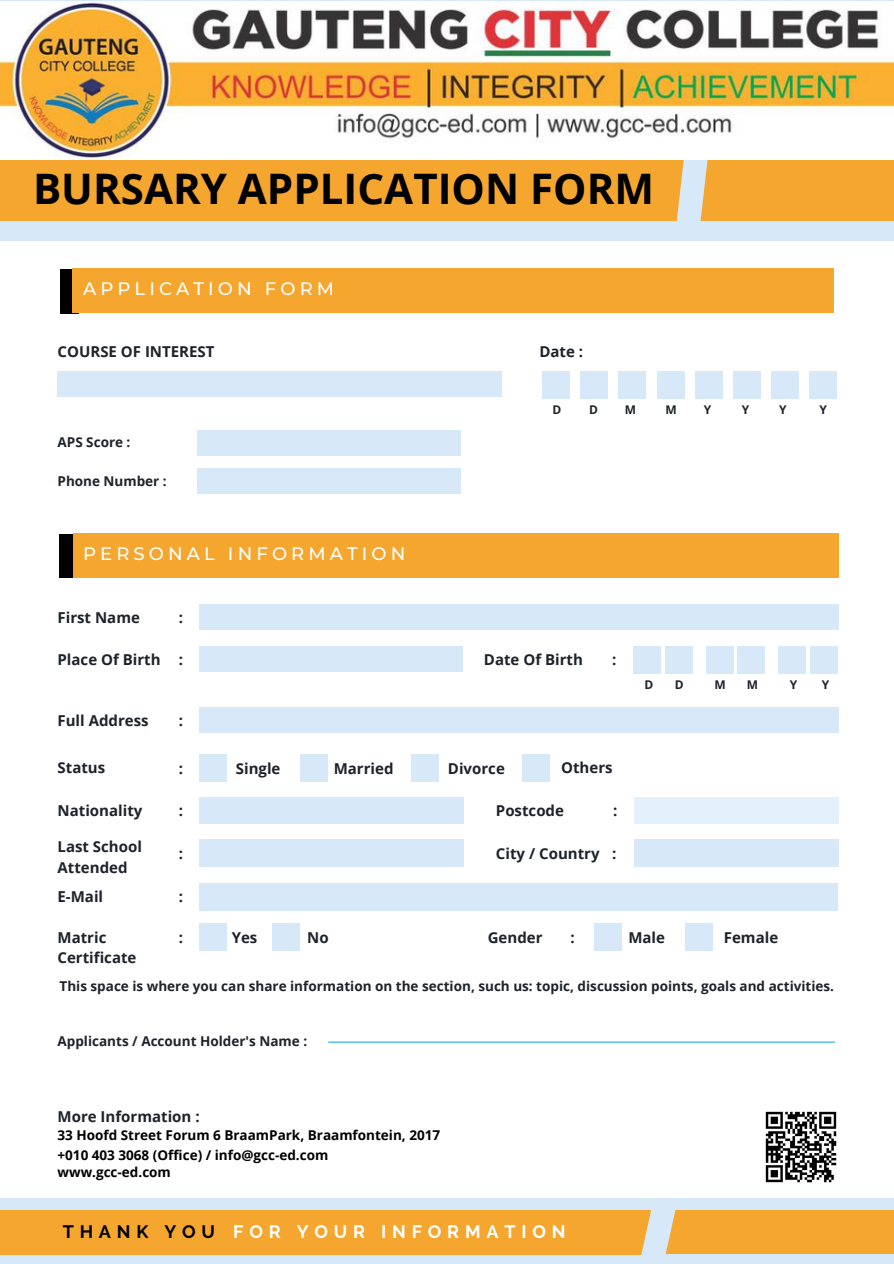
<style>
.page{position:relative;width:894px;height:1264px;background:#fff}
.page>*{position:absolute;margin:0;border:0;box-sizing:border-box;transform-origin:0 0}
.t1{font:700 42px "Open Sans";color:#000}
.t2{font:500 18px "Montserrat";letter-spacing:.23em;color:#fff}
.t3{font:700 18px "Raleway";letter-spacing:.32em;color:#fff}
.t4{font:700 15px/20.2px "Open Sans";color:#1e232b}
.t5{font:700 13.5px "Open Sans";color:#1e232b}
.t6{font:700 13.5px/20.5px "Open Sans";color:#000}
.t7{font:700 12px "Open Sans";color:#1e232b}
.s1{color:#000}
</style>
<div class="page">
<div style="left:0;top:0;width:893px;height:240px;background:#d7e9f8"></div>
<div style="left:0;top:99px;width:694px;height:122px;background:#f4a62e"></div>
<div style="left:0;top:1197px;width:893px;height:66px;background:#d7e9f8"></div>
<div style="left:0;top:1209px;width:656px;height:45px;background:#f4a62e"></div>
<div style="left:653px;top:1209px;width:240px;height:44px;background:#f4a62e"></div>
<div style="left:58px;top:371px;width:443px;height:26px;background:#d7e9f8"></div>
<div style="left:542px;top:371px;width:28px;height:27px;background:#d7e9f8"></div>
<div style="left:579px;top:371px;width:28px;height:27px;background:#d7e9f8"></div>
<div style="left:617px;top:371px;width:28px;height:27px;background:#d7e9f8"></div>
<div style="left:656px;top:371px;width:28px;height:27px;background:#d7e9f8"></div>
<div style="left:695px;top:371px;width:27px;height:27px;background:#d7e9f8"></div>
<div style="left:733px;top:371px;width:27px;height:27px;background:#d7e9f8"></div>
<div style="left:770px;top:371px;width:28px;height:27px;background:#d7e9f8"></div>
<div style="left:809px;top:371px;width:27px;height:27px;background:#d7e9f8"></div>
<div style="left:199px;top:604px;width:639px;height:25px;background:#d7e9f8"></div>
<div style="left:199px;top:646px;width:263px;height:26px;background:#d7e9f8"></div>
<div style="left:199px;top:707px;width:639px;height:25px;background:#d7e9f8"></div>
<div style="left:633px;top:646px;width:27px;height:27px;background:#d7e9f8"></div>
<div style="left:664px;top:646px;width:28px;height:27px;background:#d7e9f8"></div>
<div style="left:706px;top:646px;width:27px;height:27px;background:#d7e9f8"></div>
<div style="left:737px;top:646px;width:28px;height:27px;background:#d7e9f8"></div>
<div style="left:777px;top:646px;width:28px;height:27px;background:#d7e9f8"></div>
<div style="left:810px;top:646px;width:27px;height:27px;background:#d7e9f8"></div>
<div style="left:522px;top:753px;width:27px;height:28px;background:#d7e9f8"></div>
<div style="left:411px;top:753px;width:27px;height:28px;background:#d7e9f8"></div>
<div style="left:300px;top:753px;width:28px;height:28px;background:#d7e9f8"></div>
<div style="left:199px;top:753px;width:28px;height:28px;background:#d7e9f8"></div>
<div style="left:199px;top:796px;width:265px;height:28px;background:#d7e9f8"></div>
<div style="left:199px;top:839px;width:265px;height:27px;background:#d7e9f8"></div>
<div style="left:199px;top:883px;width:637px;height:27px;background:#d7e9f8"></div>
<div style="left:199px;top:923px;width:28px;height:27px;background:#d7e9f8"></div>
<div style="left:272px;top:923px;width:28px;height:27px;background:#d7e9f8"></div>
<div style="left:594px;top:923px;width:27px;height:27px;background:#d7e9f8"></div>
<div style="left:685px;top:923px;width:28px;height:27px;background:#d7e9f8"></div>
<div style="left:634px;top:796px;width:204px;height:28px;background:#e4f0fa"></div>
<div style="left:634px;top:839px;width:204px;height:27px;background:#d7e9f8"></div>
<hr style="left:328px;top:1041px;width:506px;height:1px;background:#25aae1">
<div style="left:60px;top:269px;width:18px;height:44px;background:#000"></div>
<div style="left:72px;top:269px;width:761px;height:44px;background:#f4a62e"></div>
<div style="left:59px;top:533px;width:30px;height:45px;background:#000"></div>
<div style="left:73px;top:533px;width:765px;height:45px;background:#f4a62e"></div>
<div style="left:695px;top:99px;width:198px;height:122px;background:#f4a62e"></div>
<svg style="left:661px;top:159px;width:70px;height:82px"></svg>
<svg style="left:624px;top:1197px;width:68px;height:58px"></svg>
<div style="left:197px;top:430px;width:263px;height:25px;background:#d7e9f8"></div>
<img style="left:765px;top:1111px;width:72px;height:72px">
<img style="left:0;top:2px;width:893px;height:157px">
<div style="left:197px;top:468px;width:263px;height:26px;background:#d7e9f8"></div>
<h1 class="t1" style="left:33px;top:160px;width:622px">BURSARY APPLICATION FORM</h1>
<p class="t2" style="left:83px;top:277px;width:252px">APPLICATION FORM</p>
<p class="t4" style="left:58px;top:341px;width:158px">COURSE OF INTEREST</p>
<p class="t4" style="left:539px;top:341px;width:45px">Date :</p>
<p class="t5" style="left:58px;top:433px;width:74px">APS Score :</p>
<p class="t5" style="left:58px;top:471px;width:111px">Phone Number :</p>
<p class="t2" style="left:83px;top:543px;width:324px">PERSONAL INFORMATION</p>
<p class="t4" style="left:58px;top:607px;width:84px">First Name</p>
<p class="t4" style="left:58px;top:649px;width:105px">Place Of Birth</p>
<p class="t4" style="left:179px;top:607px;width:6px">:</p>
<p class="t4" style="left:179px;top:649px;width:6px">:</p>
<p class="t7" style="left:552px;top:401px;width:10px">D</p>
<p class="t7" style="left:589px;top:401px;width:10px">D</p>
<p class="t7" style="left:624px;top:401px;width:13px">M</p>
<p class="t7" style="left:665px;top:401px;width:13px">M</p>
<p class="t7" style="left:703px;top:401px;width:9px">Y</p>
<p class="t7" style="left:741px;top:401px;width:9px">Y</p>
<p class="t7" style="left:779px;top:401px;width:9px">Y</p>
<p class="t7" style="left:819px;top:401px;width:9px">Y</p>
<p class="t4" style="left:484px;top:649px;width:100px">Date Of Birth</p>
<p class="t4" style="left:612px;top:649px;width:6px">:</p>
<p class="t7" style="left:644px;top:676px;width:10px">D</p>
<p class="t7" style="left:674px;top:676px;width:10px">D</p>
<p class="t7" style="left:714px;top:676px;width:13px">M</p>
<p class="t7" style="left:746px;top:676px;width:13px">M</p>
<p class="t7" style="left:789px;top:676px;width:9px">Y</p>
<p class="t7" style="left:821px;top:676px;width:9px">Y</p>
<p class="t4" style="left:58px;top:710px;width:93px">Full Address</p>
<p class="t4" style="left:58px;top:757px;width:49px">Status</p>
<p class="t4" style="left:236px;top:757px;width:46px">Single</p>
<p class="t4" style="left:333px;top:757px;width:61px">Married</p>
<p class="t4" style="left:448px;top:757px;width:58px">Divorce</p>
<p class="t4" style="left:179px;top:710px;width:6px">:</p>
<p class="t4" style="left:179px;top:757px;width:6px">:</p>
<p class="t4" style="left:179px;top:800px;width:6px">:</p>
<p class="t4" style="left:179px;top:843px;width:6px">:</p>
<p class="t4" style="left:179px;top:886px;width:6px">:</p>
<p class="t4" style="left:179px;top:927px;width:6px">:</p>
<p class="t4" style="left:561px;top:757px;width:53px">Others</p>
<p class="t4" style="left:495px;top:800px;width:70px">Postcode</p>
<p class="t4" style="left:495px;top:843px;width:105px">City / Country</p>
<p class="t4" style="left:58px;top:800px;width:86px">Nationality</p>
<p class="t4" style="left:58px;top:836px;width:86px">Last School<br>Attended</p>
<p class="t4" style="left:58px;top:886px;width:47px">E-Mail</p>
<p class="t4" style="left:58px;top:927px;width:80px">Matric<br>Certificate</p>
<p class="t4" style="left:613px;top:800px;width:6px">:</p>
<p class="t4" style="left:612px;top:843px;width:6px">:</p>
<p class="t4" style="left:231px;top:927px;width:27px">Yes</p>
<p class="t4" style="left:307px;top:927px;width:23px">No</p>
<p class="t4" style="left:487px;top:927px;width:56px">Gender</p>
<p class="t4" style="left:628px;top:927px;width:38px">Male</p>
<p class="t4" style="left:723px;top:927px;width:56px">Female</p>
<p class="t4" style="left:570px;top:927px;width:6px">:</p>
<p class="t5" style="left:59px;top:976px;width:776px">This space is where you can share information on the section, such us: topic, discussion points, goals and activities.</p>
<p class="t5" style="left:58px;top:1031px;width:251px">Applicants / Account Holder's Name :</p>
<p class="t4" style="left:58px;top:1105px;width:143px">More Information :</p>
<p class="t6" style="left:58px;top:1123px;width:384px">33 Hoofd Street Forum 6 BraamPark, Braamfontein, 2017 +010 403 3068 (Office) / info@gcc-ed.com</p>
<p class="t6" style="left:58px;top:1161px;width:115px">www.gcc-ed.com</p>
<p class="t3" style="left:63px;top:1220px;width:504px"><span class="s1">THANK YOU</span> FOR YOUR INFORMATION</p>
</div>
